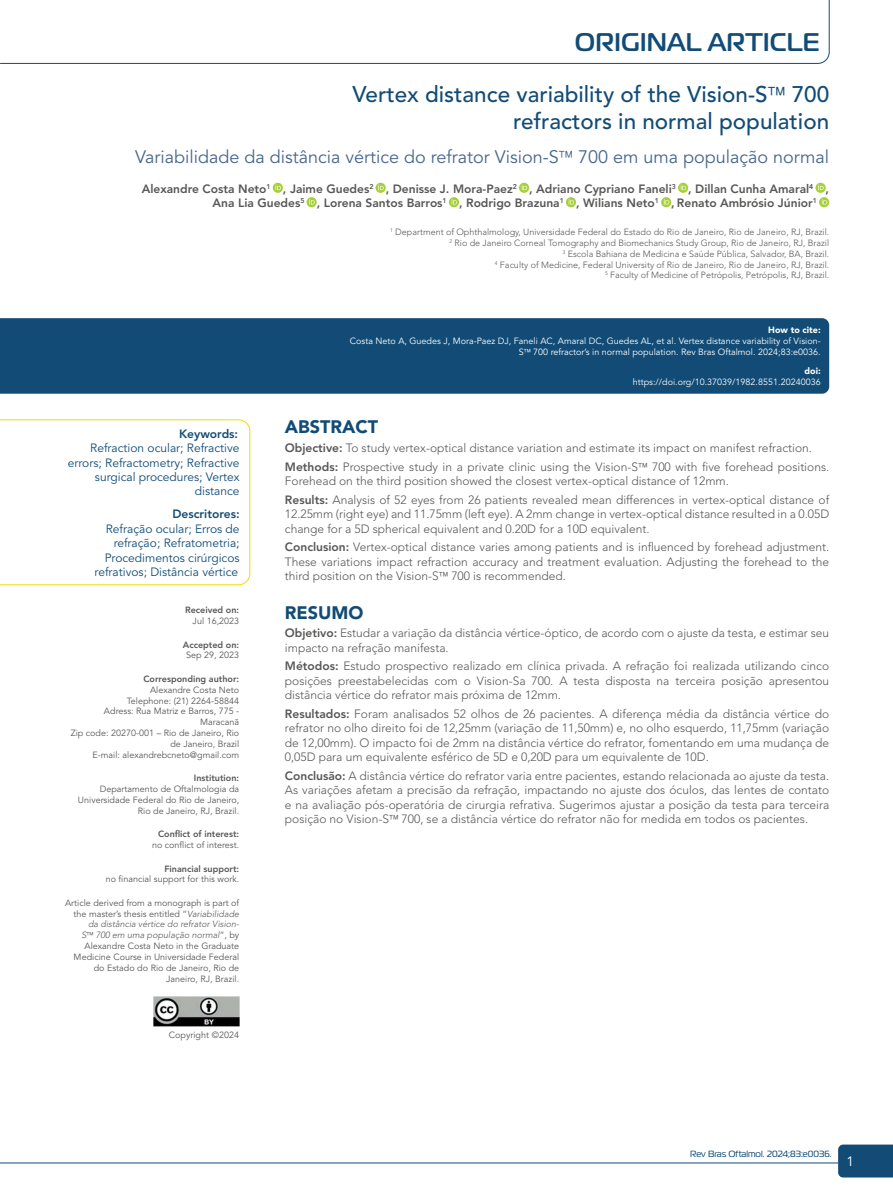
<style>
.page{position:relative;width:893px;height:1191px;background:#fff}
.page>*{position:absolute;margin:0;border:0;box-sizing:border-box;transform-origin:0 0}
.t1{font:500 25.5px "Magistral";letter-spacing:.01em;color:#124c76}
.t2{font:500 22.5px/27px "Avenir LT Std";color:#124c76;text-align:right}
.t3{font:18px "Avenir LT Std";color:#47668d}
.t4{font:900 18px "Avenir LT Std";color:#124c76}
.t5{font:13.5px "Avenir LT Std";color:#fff}
.t6{font:300 12px/14.4px "Avenir LT Std";color:#575756}
.t7{font:12px/14.4px "Avenir LT Std";color:#124c76;text-align:right}
.t8{font:800 12px/14.4px "Avenir LT Std";color:#575756}
.t9{font:800 12px "Avenir LT Std";color:#124c76}
.t10{font:9px/10.8px "Avenir LT Std";color:#575756;text-align:right}
.t11{font:300 9px/10.8px "Avenir LT Std";color:#575756;text-align:right}
.t12{font:9px/10.8px "Avenir LT Std";color:#fff;text-align:right}
.t13{font:800 9px "Avenir LT Std";color:#575756}
.t14{font:9px "Magistral";color:#124c76}
.t15{font:900 9px "Avenir LT Std";color:#fff}
.s1{font-weight:300;font-style:italic}
.s2{font-weight:800}
</style>
<div class="page">
<div style="left:838px;top:1144px;width:55px;height:33px;background:#124c76"></div>
<hr style="left:0;top:1162px;width:838px;height:1px;background:#124c76">
<svg style="left:1px;top:0;width:829px;height:64px"></svg>
<svg style="left:0;top:419px;width:250px;height:166px"></svg>
<div style="left:0;top:318px;width:829px;height:76px;background:#124c76"></div>
<svg style="left:273px;top:183px;width:10px;height:10px"></svg>
<svg style="left:275px;top:185px;width:6px;height:5px"></svg>
<svg style="left:376px;top:183px;width:10px;height:10px"></svg>
<svg style="left:378px;top:185px;width:6px;height:5px"></svg>
<svg style="left:519px;top:183px;width:10px;height:10px"></svg>
<svg style="left:522px;top:185px;width:5px;height:5px"></svg>
<svg style="left:678px;top:183px;width:10px;height:10px"></svg>
<svg style="left:681px;top:185px;width:5px;height:5px"></svg>
<svg style="left:815px;top:183px;width:11px;height:10px"></svg>
<svg style="left:818px;top:185px;width:6px;height:5px"></svg>
<svg style="left:307px;top:197px;width:10px;height:10px"></svg>
<svg style="left:309px;top:199px;width:6px;height:5px"></svg>
<svg style="left:449px;top:197px;width:10px;height:10px"></svg>
<svg style="left:452px;top:199px;width:5px;height:5px"></svg>
<svg style="left:566px;top:197px;width:10px;height:10px"></svg>
<svg style="left:569px;top:199px;width:5px;height:5px"></svg>
<svg style="left:661px;top:197px;width:10px;height:10px"></svg>
<svg style="left:664px;top:199px;width:5px;height:5px"></svg>
<svg style="left:819px;top:197px;width:10px;height:10px"></svg>
<svg style="left:822px;top:199px;width:5px;height:5px"></svg>
<img style="left:153px;top:996px;width:86px;height:30px">
<svg style="left:524px;top:349px;width:6px;height:3px"></svg>
<h1 class="t1" style="left:575px;top:27px;width:246px">ORIGINAL ARTICLE</h1>
<h2 class="t2" style="left:353px;top:81px;width:478px">Vertex distance variability of the Vision-S 700 refractors in normal population</h2>
<h3 class="t3" style="left:135px;top:147px;width:695px">Variabilidade da distância vértice do refrator Vision-S 700 em uma população normal</h3>
<p class="t8" style="left:213px;top:181px;width:618px;text-indent:-71px">Alexandre Costa Neto<sup>1</sup> , Jaime Guedes<sup>2</sup> , Denisse J. Mora-Paez<sup>2</sup> , Adriano Cypriano Faneli<sup>3</sup> , Dillan Cunha Amaral<sup>4</sup> ,<br>Ana Lia Guedes<sup>5</sup> , Lorena Santos Barros<sup>1</sup> , Rodrigo Brazuna<sup>1</sup> , Wilians Neto<sup>1</sup> , Renato Ambrósio Júnior<sup>1</sup></p>
<p class="t11" style="left:390px;top:227px;width:441px"><sup>1</sup> Department of Ophthalmology, Universidade Federal do Estado do Rio de Janeiro, Rio de Janeiro, RJ, Brazil.<br><sup>2</sup> Rio de Janeiro Corneal Tomography and Biomechanics Study Group, Rio de Janeiro, RJ, Brazil<br><sup>3</sup> Escola Bahiana de Medicina e Saúde Pública, Salvador, BA, Brazil.<br><sup>4</sup> Faculty of Medicine, Federal University of Rio de Janeiro, Rio de Janeiro, RJ, Brazil.<br><sup>5</sup> Faculty of Medicine of Petrópolis, Petrópolis, RJ, Brazil.</p>
<p class="t9" style="left:179px;top:426px;width:61px">Keywords:</p>
<p class="t7" style="left:68px;top:441px;width:173px">Refraction ocular; Refractive errors; Refractometry; Refractive surgical procedures; Vertex distance</p>
<p class="t9" style="left:173px;top:507px;width:69px">Descritores:</p>
<p class="t7" style="left:95px;top:522px;width:147px">Refração ocular; Erros de refração; Refratometria;<br>Procedimentos cirúrgicos refrativos; Distância vértice</p>
<p class="t13" style="left:185px;top:605px;width:56px">Received on:</p>
<p class="t10" style="left:193px;top:616px;width:48px">Jul 16,2023</p>
<p class="t13" style="left:183px;top:639px;width:58px">Accepted on:</p>
<p class="t10" style="left:186px;top:650px;width:55px">Sep 29, 2023</p>
<p class="t13" style="left:143px;top:673px;width:97px">Corresponding author:</p>
<p class="t10" style="left:71px;top:684px;width:170px">Alexandre Costa Neto<br>Telephone: (21) 2264-58844<br>Adress: Rua Matriz e Barros, 775 -<br>Maracanã<br>Zip code: 20270-001 – Rio de Janeiro, Rio de Janeiro, Brazil<br>E-mail: alexandrebcneto@gmail.com</p>
<p class="t13" style="left:194px;top:772px;width:47px">Institution:</p>
<p class="t10" style="left:78px;top:783px;width:163px">Departamento de Oftalmologia da<br>Universidade Federal do Rio de Janeiro,<br>Rio de Janeiro, RJ, Brazil.</p>
<p class="t13" style="left:158px;top:828px;width:83px">Conflict of interest:</p>
<p class="t10" style="left:152px;top:839px;width:89px">no conflict of interest.</p>
<p class="t13" style="left:164px;top:863px;width:76px">Financial support:</p>
<p class="t10" style="left:106px;top:874px;width:135px">no financial support for this work.</p>
<p class="t10" style="left:65px;top:897px;width:176px">Article derived from a monograph is part of the master’s thesis entitled “<span class="s1">Variabilidade da distância vértice do refrator Vision-<br>S 700 em uma população normal</span>”, by Alexandre Costa Neto in the Graduate Medicine Course in Universidade Federal do Estado do Rio de Janeiro, Rio de Janeiro, RJ, Brazil.</p>
<p class="t10" style="left:169px;top:1029px;width:72px">Copyright ©2024</p>
<p class="t15" style="left:768px;top:325px;width:54px">How to cite:</p>
<p class="t12" style="left:350px;top:336px;width:472px">Costa Neto A, Guedes J, Mora-Paez DJ, Faneli AC, Amaral DC, Guedes AL, et al. Vertex distance variability of Vision-<br>S 700 refractor’s in normal population. Rev Bras Oftalmol. 2024;83:e0036.</p>
<p class="t15" style="left:804px;top:366px;width:18px">doi:</p>
<p class="t12" style="left:633px;top:377px;width:189px">https://doi.org/10.37039/1982.8551.20240036</p>
<h3 class="t4" style="left:285px;top:416px;width:95px">ABSTRACT</h3>
<p class="t6" style="left:285px;top:439px;width:546px;line-height:18.6px"><span class="s2">Objective:</span> To study vertex-optical distance variation and estimate its impact on manifest refraction.<br><span class="s2">Methods:</span> Prospective study in a private clinic using the Vision-S 700 with five forehead positions.</p>
<p class="t6" style="left:285px;top:472px;width:546px;line-height:18.6px">Forehead on the third position showed the closest vertex-optical distance of 12mm.<br><span class="s2">Results:</span> Analysis of 52 eyes from 26 patients revealed mean differences in vertex-optical distance of</p>
<p class="t6" style="left:285px;top:507px;width:546px">12.25mm (right eye) and 11.75mm (left eye). A 2mm change in vertex-optical distance resulted in a 0.05D change for a 5D spherical equivalent and 0.20D for a 10D equivalent.</p>
<p class="t6" style="left:285px;top:540px;width:546px;text-align:justify"><span class="s2">Conclusion:</span> Vertex-optical distance varies among patients and is influenced by forehead adjustment.<br>These variations impact refraction accuracy and treatment evaluation. Adjusting the forehead to the third position on the Vision-S 700 is recommended.</p>
<h3 class="t4" style="left:285px;top:601px;width:80px">RESUMO</h3>
<p class="t6" style="left:285px;top:626px;width:546px"><span class="s2">Objetivo:</span> Estudar a variação da distância vértice-óptico, de acordo com o ajuste da testa, e estimar seu impacto na refração manifesta.</p>
<p class="t6" style="left:285px;top:659px;width:546px;text-align:justify"><span class="s2">Métodos:</span> Estudo prospectivo realizado em clínica privada. A refração foi realizada utilizando cinco posições preestabelecidas com o Vision-Sa 700. A testa disposta na terceira posição apresentou distância vértice do refrator mais próxima de 12mm.</p>
<p class="t6" style="left:285px;top:706px;width:546px;text-align:justify"><span class="s2">Resultados:</span> Foram analisados 52 olhos de 26 pacientes. A diferença média da distância vértice do refrator no olho direito foi de 12,25mm (variação de 11,50mm) e, no olho esquerdo, 11,75mm (variação de 12,00mm). O impacto foi de 2mm na distância vértice do refrator, fomentando em uma mudança de 0,05D para um equivalente esférico de 5D e 0,20D para um equivalente de 10D.</p>
<p class="t6" style="left:285px;top:768px;width:546px;text-align:justify"><span class="s2">Conclusão:</span> A distância vértice do refrator varia entre pacientes, estando relacionada ao ajuste da testa.<br>As variações afetam a precisão da refração, impactando no ajuste dos óculos, das lentes de contato e na avaliação pós-operatória de cirurgia refrativa. Sugerimos ajustar a posição da testa para terceira posição no Vision-S 700, se a distância vértice do refrator não for medida em todos os pacientes.</p>
<p class="t14" style="left:690px;top:1147px;width:143px">Rev Bras Oftalmol. 2024;83:e0036.</p>
<p class="t5" style="left:847px;top:1153px;width:9px">1</p>
</div>
